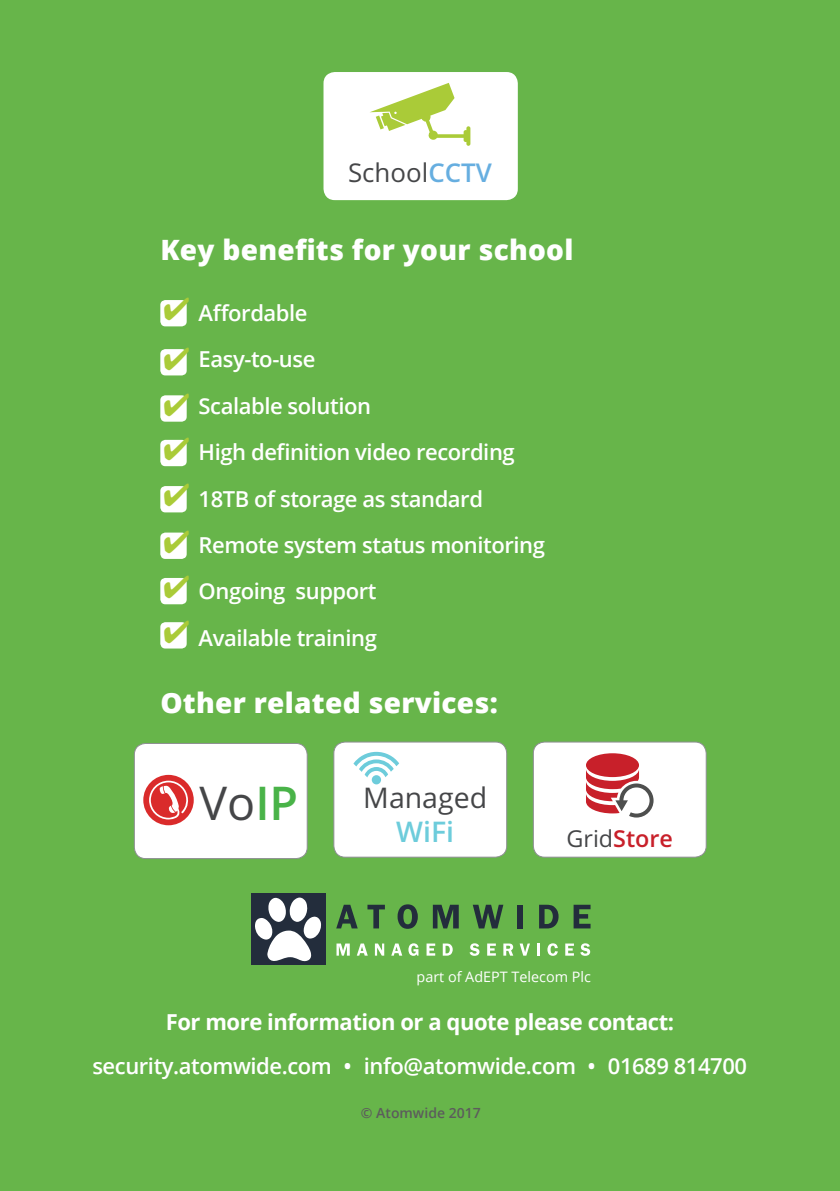
<style>
.page{position:relative;width:840px;height:1191px;background:#fff}
.page>*{position:absolute;margin:0;border:0;box-sizing:border-box;transform-origin:0 0}
.t1{font:46.6px "Open Sans";color:#454648}
.t2{font:28.4px/34.2px "Open Sans";color:#454648;text-align:center}
.t3{font:800 28px "Open Sans";letter-spacing:.01em;color:#fff}
.t4{font:25.8px "Open Sans";color:#454648}
.t5{font:600 23.4px "Open Sans";color:#c8202a}
.t6{font:600 22px "Open Sans";letter-spacing:-.02em;color:#fff}
.t7{font:700 22px "Open Sans";letter-spacing:-.02em;color:#fff}
.t8{font:14.4px "Open Sans";color:#fff}
.t9{font:600 14px "Open Sans";color:#5c5c5c}
.s1{font-weight:600;color:#66aee0}
.s2{font-weight:600;color:#49b348}
.s3{font-weight:600;color:#6dccdb}
.s4{font-weight:400;color:#454648}
</style>
<div class="page">
<div style="left:0;top:0;width:839px;height:1191px;background:#67b54a"></div>
<div style="left:134px;top:743px;width:173px;height:115px;background:#fff;border-radius:11px"></div>
<svg style="left:143px;top:775px;width:51px;height:50px"></svg>
<div style="left:134px;top:743px;width:173px;height:116px;border:1px solid #8d8f92;border-radius:11px"></div>
<div style="left:333px;top:742px;width:173px;height:115px;background:#fff;border-radius:11px"></div>
<div style="left:333px;top:741px;width:174px;height:116px;border:1px solid #8d8f92;border-radius:11px"></div>
<div style="left:371px;top:775px;width:10px;height:9px;background:#6dccdb;border-radius:50%"></div>
<svg style="left:353px;top:752px;width:46px;height:25px"></svg>
<div style="left:323px;top:72px;width:194px;height:128px;background:#fff;border-radius:11px"></div>
<svg style="left:370px;top:83px;width:100px;height:63px"></svg>
<div style="left:533px;top:742px;width:172px;height:115px;background:#fff;border-radius:11px"></div>
<div style="left:532px;top:741px;width:174px;height:116px;border:1px solid #8d8f92;border-radius:11px"></div>
<div style="left:585px;top:753px;width:53px;height:24px;background:#c8202a;border-radius:50%"></div>
<svg style="left:586px;top:769px;width:67px;height:48px"></svg>
<div style="left:160px;top:300px;width:26px;height:26px;background:#fff;border-radius:5px"></div>
<div style="left:160px;top:349px;width:26px;height:26px;background:#fff;border-radius:5px"></div>
<div style="left:160px;top:395px;width:26px;height:27px;background:#fff;border-radius:5px"></div>
<div style="left:160px;top:440px;width:26px;height:26px;background:#fff;border-radius:5px"></div>
<div style="left:160px;top:486px;width:26px;height:26px;background:#fff;border-radius:5px"></div>
<div style="left:160px;top:532px;width:26px;height:27px;background:#fff;border-radius:5px"></div>
<div style="left:160px;top:578px;width:26px;height:26px;background:#fff;border-radius:5px"></div>
<div style="left:160px;top:622px;width:26px;height:26px;background:#fff;border-radius:5px"></div>
<svg style="left:336px;top:943px;width:13px;height:12px"></svg>
<svg style="left:356px;top:943px;width:11px;height:12px"></svg>
<svg style="left:374px;top:943px;width:10px;height:12px"></svg>
<svg style="left:391px;top:943px;width:11px;height:12px"></svg>
<svg style="left:408px;top:943px;width:10px;height:12px"></svg>
<svg style="left:426px;top:943px;width:9px;height:12px"></svg>
<svg style="left:442px;top:943px;width:10px;height:12px"></svg>
<svg style="left:469px;top:943px;width:10px;height:12px"></svg>
<svg style="left:487px;top:943px;width:8px;height:12px"></svg>
<svg style="left:503px;top:943px;width:10px;height:12px"></svg>
<svg style="left:519px;top:943px;width:10px;height:12px"></svg>
<svg style="left:536px;top:943px;width:3px;height:12px"></svg>
<svg style="left:547px;top:943px;width:10px;height:12px"></svg>
<svg style="left:565px;top:943px;width:8px;height:12px"></svg>
<svg style="left:580px;top:943px;width:10px;height:12px"></svg>
<svg style="left:336px;top:904px;width:21px;height:24px"></svg>
<svg style="left:367px;top:904px;width:17px;height:24px"></svg>
<svg style="left:397px;top:904px;width:20px;height:24px"></svg>
<svg style="left:432px;top:904px;width:26px;height:24px"></svg>
<svg style="left:472px;top:904px;width:31px;height:24px"></svg>
<div style="left:517px;top:904px;width:5px;height:24px;background:#232d3c"></div>
<svg style="left:538px;top:904px;width:20px;height:24px"></svg>
<svg style="left:573px;top:904px;width:17px;height:24px"></svg>
<div style="left:250px;top:893px;width:75px;height:72px;background:#232d3c"></div>
<svg style="left:255px;top:897px;width:66px;height:64px"></svg>
<svg style="left:164px;top:298px;width:25px;height:23px"></svg>
<svg style="left:164px;top:347px;width:25px;height:23px"></svg>
<svg style="left:164px;top:393px;width:25px;height:23px"></svg>
<svg style="left:164px;top:438px;width:25px;height:23px"></svg>
<svg style="left:164px;top:484px;width:25px;height:23px"></svg>
<svg style="left:164px;top:530px;width:25px;height:23px"></svg>
<svg style="left:164px;top:576px;width:25px;height:23px"></svg>
<svg style="left:164px;top:620px;width:25px;height:23px"></svg>
<p class="t4" style="left:348px;top:155px;width:145px">School<span class="s1">CCTV</span></p>
<p class="t3" style="left:160px;top:229px;width:414px">Key benefits for your school</p>
<p class="t6" style="left:198px;top:298px;width:110px">Affordable</p>
<p class="t6" style="left:198px;top:344px;width:118px">Easy-to-use</p>
<p class="t6" style="left:198px;top:391px;width:174px">Scalable solution</p>
<p class="t6" style="left:198px;top:437px;width:317px">High definition video recording</p>
<p class="t6" style="left:198px;top:483px;width:286px">18TB of storage as standard</p>
<p class="t6" style="left:198px;top:530px;width:347px">Remote system status monitoring</p>
<p class="t6" style="left:198px;top:576px;width:179px">Ongoing support</p>
<p class="t6" style="left:198px;top:622px;width:180px">Available training</p>
<p class="t3" style="left:160px;top:682px;width:339px">Other related services:</p>
<p class="t1" style="left:199px;top:771px;width:100px">Vo<span class="s2">IP</span></p>
<p class="t2" style="left:363px;top:780px;width:125px">Managed<br><span class="s3">WiFi</span></p>
<p class="t5" style="left:566px;top:822px;width:108px"><span class="s4">Grid</span>Store</p>
<p class="t8" style="left:416px;top:966px;width:176px">part of AdEPT Telecom Plc</p>
<p class="t7" style="left:166px;top:1007px;width:509px">For more information or a quote please contact:</p>
<p class="t6" style="left:92px;top:1050px;width:655px">security.atomwide.com • info@atomwide.com • 01689 814700</p>
<p class="t9" style="left:361px;top:1103px;width:121px">© Atomwide 2017</p>
</div>
